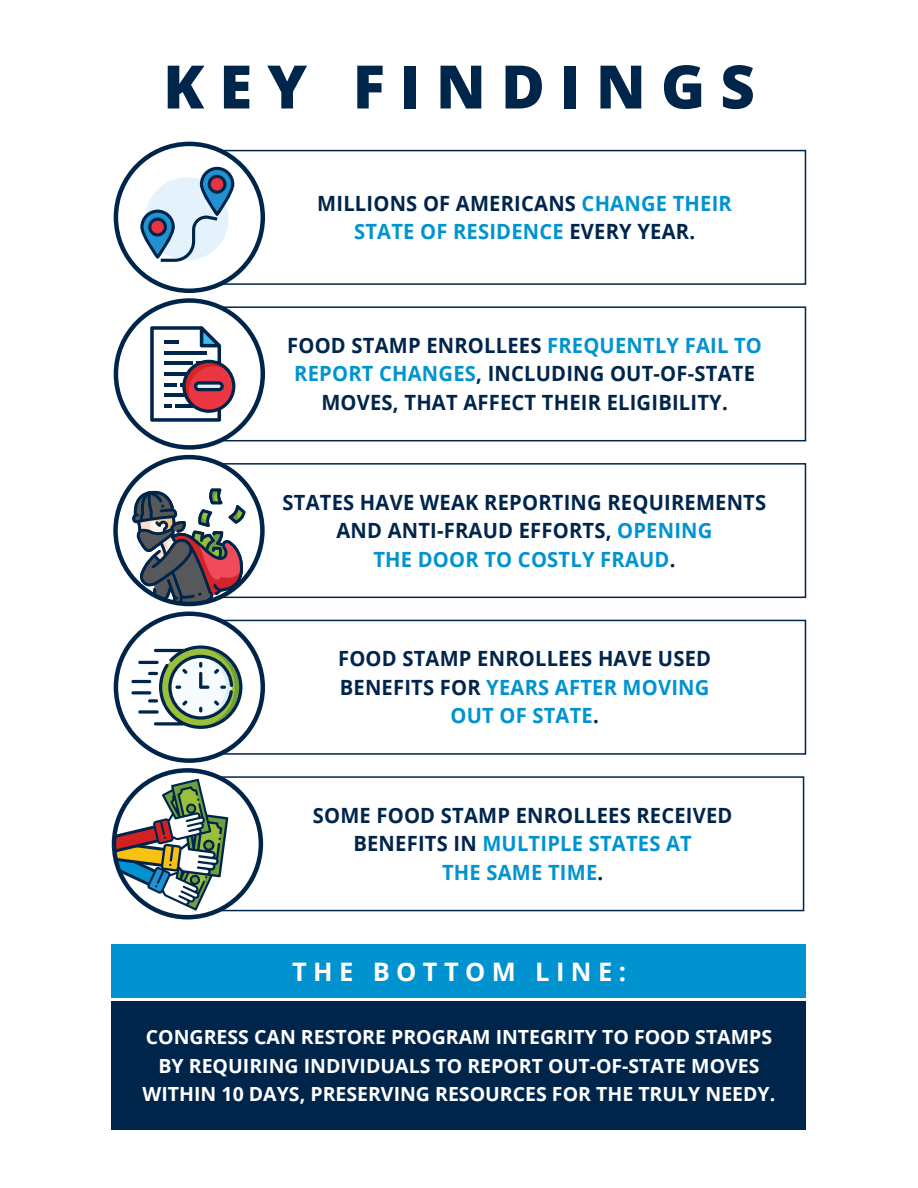
<style>
.page{position:relative;width:918px;height:1188px;background:#fff}
.page>*{position:absolute;margin:0;border:0;box-sizing:border-box;transform-origin:0 0}
.Body_Text{font:800 60px "Open Sans";letter-spacing:.25em;color:#00254b}
.Body_Text-2{font:700 25.5px "Open Sans";letter-spacing:.25em;color:#fff}
.Key_Findings{font:700 21px/28.5px "Open Sans";letter-spacing:.01em;color:#00254b;text-align:center;scale:.96 1}
.Body_Text-3{font:700 19.5px/28.5px "Open Sans";color:#fff;text-align:center}
.s1{color:#0093d0}
</style>
<div class="page">
<div style="left:112px;top:944px;width:694px;height:54px;background:#0093d0"></div>
<div style="left:112px;top:1001px;width:694px;height:128px;background:#00254b"></div>
<div style="left:175px;top:150px;width:631px;height:135px;border:2px solid #00254b"></div>
<div style="left:116px;top:144px;width:147px;height:147px;background:#fff;border-radius:50%"></div>
<svg style="left:140px;top:167px;width:94px;height:95px"></svg>
<div style="left:114px;top:142px;width:151px;height:151px;border:4px solid #00254b;border-radius:50%"></div>
<div style="left:175px;top:306px;width:631px;height:135px;border:2px solid #00254b"></div>
<div style="left:116px;top:301px;width:147px;height:146px;background:#fff;border-radius:50%"></div>
<svg style="left:150px;top:326px;width:85px;height:96px"></svg>
<div style="left:114px;top:298px;width:151px;height:152px;border:4px solid #00254b;border-radius:50%"></div>
<div style="left:175px;top:463px;width:631px;height:135px;border:2px solid #00254b"></div>
<div style="left:116px;top:457px;width:146px;height:147px;background:#fff;border-radius:50%"></div>
<svg style="left:132px;top:489px;width:117px;height:115px"></svg>
<div style="left:113px;top:455px;width:152px;height:151px;border:4px solid #00254b;border-radius:50%"></div>
<div style="left:175px;top:620px;width:631px;height:135px;border:2px solid #00254b"></div>
<div style="left:116px;top:614px;width:147px;height:147px;background:#fff;border-radius:50%"></div>
<hr style="left:138px;top:661px;width:21px;height:3px;background:#00254b;border-radius:2px">
<hr style="left:131px;top:680px;width:20px;height:3px;background:#00254b;border-radius:2px">
<svg style="left:138px;top:710px;width:21px;height:4px"></svg>
<hr style="left:131px;top:691px;width:20px;height:3px;background:#00254b;border-radius:2px">
<svg style="left:148px;top:645px;width:94px;height:84px"></svg>
<div style="left:114px;top:612px;width:151px;height:151px;border:4px solid #00254b;border-radius:50%"></div>
<div style="left:174px;top:776px;width:630px;height:135px;border:2px solid #00254b"></div>
<svg style="left:114px;top:770px;width:147px;height:147px"></svg>
<svg style="left:114px;top:779px;width:114px;height:132px"></svg>
<div style="left:112px;top:768px;width:151px;height:151px;border:4px solid #00254b;border-radius:50%"></div>
<p class="Body_Text" style="left:163px;top:41px;width:593px">KEY FINDINGS</p>
<p class="Key_Findings" style="left:317px;top:188px;width:433px">MILLIONS OF AMERICANS <span class="s1">CHANGE THEIR<br>STATE OF RESIDENCE</span> EVERY YEAR.</p>
<p class="Key_Findings" style="left:287px;top:331px;width:496px">FOOD STAMP ENROLLEES <span class="s1">FREQUENTLY FAIL TO<br>REPORT CHANGES</span>, INCLUDING OUT-OF-STATE<br>MOVES, THAT AFFECT THEIR ELIGIBILITY.</p>
<p class="Key_Findings" style="left:283px;top:487px;width:505px">STATES HAVE WEAK REPORTING REQUIREMENTS<br>AND ANTI-FRAUD EFFORTS, <span class="s1">OPENING<br>THE DOOR TO COSTLY FRAUD</span>.</p>
<p class="Key_Findings" style="left:338px;top:644px;width:390px">FOOD STAMP ENROLLEES HAVE USED<br>BENEFITS FOR <span class="s1">YEARS AFTER MOVING<br>OUT OF STATE</span>.</p>
<p class="Key_Findings" style="left:313px;top:800px;width:439px">SOME FOOD STAMP ENROLLEES RECEIVED<br>BENEFITS IN <span class="s1">MULTIPLE STATES AT<br>THE SAME TIME</span>.</p>
<p class="Body_Text-2" style="left:292px;top:954px;width:335px">THE BOTTOM LINE:</p>
<p class="Body_Text-3" style="left:143px;top:1022px;width:634px">CONGRESS CAN RESTORE PROGRAM INTEGRITY TO FOOD STAMPS<br>BY REQUIRING INDIVIDUALS TO REPORT OUT-OF-STATE MOVES<br>WITHIN 10 DAYS, PRESERVING RESOURCES FOR THE TRULY NEEDY.</p>
</div>
